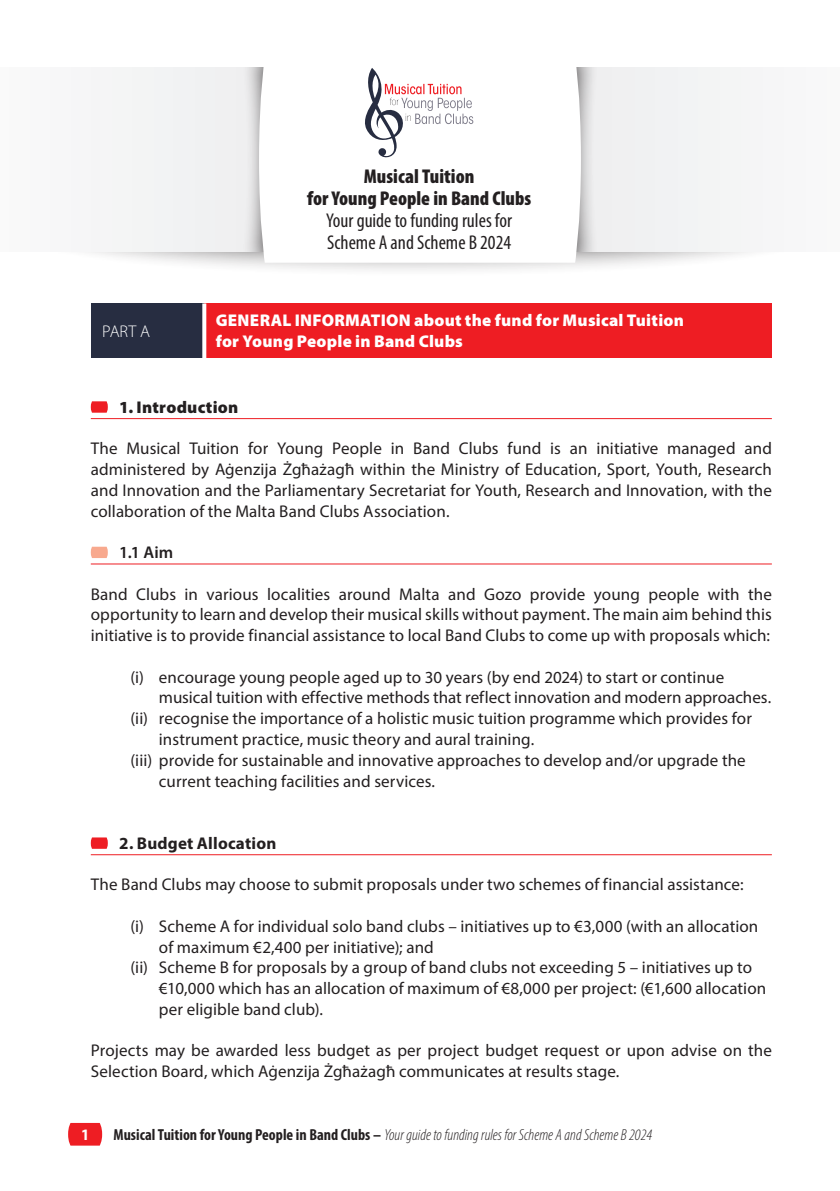
<style>
.page{position:relative;width:840px;height:1191px;background:#fff}
.page>*{position:absolute;margin:0;border:0;box-sizing:border-box;transform-origin:0 0}
.t1{font:condensed 20px "Myriad Pro";color:#231f20}
.t2{font:900 condensed 20px "Myriad Pro";color:#231f20}
.t3{font:17px/20.8px "Myriad Pro";letter-spacing:.005em;color:#231f20}
.t4{font:900 17px "Myriad Pro";letter-spacing:.015em;color:#fff}
.t5{font:700 17px "Myriad Pro";letter-spacing:.01em;color:#231f20}
.t6{font:900 17px "Myriad Pro";letter-spacing:.015em;color:#231f20}
.t7{font:600 17px "Myriad Pro";color:#231f20}
.t8{font:300 17px "Myriad Pro";color:#fff}
.t9{font:italic 300 condensed 16px "Myriad Pro";color:#231f20}
.t10{font:700 semi-condensed 16px "Myriad Pro";color:#fff}
.s1{font-weight:700;font-style:normal}
</style>
<div class="page">
<svg style="left:68px;top:1123px;width:34px;height:22px"></svg>
<hr style="left:91px;top:418px;width:680px;height:1px;background:#ee1d23">
<hr style="left:91px;top:563px;width:680px;height:1px;background:#ee1d23">
<hr style="left:91px;top:854px;width:680px;height:1px;background:#ee1d23">
<div style="left:91px;top:303px;width:113px;height:55px;background:#272d41"></div>
<div style="left:204px;top:303px;width:567px;height:55px;background:#ee1d23"></div>
<svg style="left:202px;top:303px;width:4px;height:55px"></svg>
<svg style="left:91px;top:401px;width:17px;height:12px"></svg>
<svg style="left:91px;top:547px;width:17px;height:11px"></svg>
<svg style="left:91px;top:837px;width:17px;height:11px"></svg>
<div style="left:14px;top:155px;width:811px;height:122px;background:#231f20;opacity:.85"></div>
<div style="left:0;top:67px;width:420px;height:184px;background:#f4f5f5"></div>
<div style="left:242px;top:67px;width:178px;height:184px;background:#231f20;opacity:.75"></div>
<div style="left:420px;top:67px;width:419px;height:184px;background:#f3f4f4"></div>
<div style="left:420px;top:67px;width:178px;height:184px;background:#231f20;opacity:.75"></div>
<svg style="left:259px;top:67px;width:321px;height:196px"></svg>
<div style="left:265px;top:67px;width:309px;height:184px;background:#fff"></div>
<p class="t8" style="left:102px;top:321px;width:49px">PART A</p>
<p class="t2" style="left:363px;top:164px;width:112px">Musical Tuition</p>
<p class="t2" style="left:307px;top:186px;width:225px">for Young People in Band Clubs</p>
<p class="t1" style="left:326px;top:209px;width:187px">Your guide to funding rules for</p>
<p class="t1" style="left:327px;top:231px;width:185px">Scheme A and Scheme B 2024</p>
<p class="t4" style="left:215px;top:309px;width:469px">GENERAL INFORMATION about the fund for Musical Tuition</p>
<p class="t4" style="left:215px;top:330px;width:249px">for Young People in Band Clubs</p>
<p class="t6" style="left:119px;top:395px;width:121px">1. Introduction</p>
<p class="t3" style="left:91px;top:438px;width:682px;text-align:justify">The Musical Tuition for Young People in Band Clubs fund is an initiative managed and administered by Aġenzija Żgħażagħ within the Ministry of Education, Sport, Youth, Research and Innovation and the Parliamentary Secretariat for Youth, Research and Innovation, with the collaboration of the Malta Band Clubs Association.</p>
<p class="t7" style="left:119px;top:541px;width:56px">1.1 Aim</p>
<p class="t3" style="left:91px;top:583px;width:682px;text-align:justify">Band Clubs in various localities around Malta and Gozo provide young people with the opportunity to learn and develop their musical skills without payment. The main aim behind this initiative is to provide financial assistance to local Band Clubs to come up with proposals which:</p>
<p class="t3" style="left:159px;top:666px;width:613px;text-indent:-28px">(i) encourage young people aged up to 30 years (by end 2024) to start or continue musical tuition with effective methods that reflect innovation and modern approaches.</p>
<p class="t3" style="left:159px;top:708px;width:594px;text-indent:-28px">(ii) recognise the importance of a holistic music tuition programme which provides for instrument practice, music theory and aural training.</p>
<p class="t3" style="left:159px;top:749px;width:588px;text-indent:-28px">(iii) provide for sustainable and innovative approaches to develop and/or upgrade the current teaching facilities and services.</p>
<p class="t5" style="left:119px;top:832px;width:159px">2. Budget Allocation</p>
<p class="t3" style="left:91px;top:874px;width:653px">The Band Clubs may choose to submit proposals under two schemes of financial assistance:</p>
<p class="t3" style="left:159px;top:915px;width:600px;text-indent:-28px">(i) Scheme A for individual solo band clubs – initiatives up to €3,000 (with an allocation of maximum €2,400 per initiative); and</p>
<p class="t3" style="left:159px;top:957px;width:608px;text-indent:-28px">(ii) Scheme B for proposals by a group of band clubs not exceeding 5 – initiatives up to €10,000 which has an allocation of maximum of €8,000 per project: (€1,600 allocation per eligible band club).</p>
<p class="t3" style="left:91px;top:1040px;width:682px">Projects may be awarded less budget as per project budget request or upon advise on the<br>Selection Board, which Aġenzija Żgħażagħ communicates at results stage.</p>
<p class="t10" style="left:81px;top:1124px;width:10px">1</p>
<p class="t9" style="left:113px;top:1125px;width:540px"><span class="s1">Musical Tuition for Young People in Band Clubs –</span> Your guide to funding rules for Scheme A and Scheme B 2024</p>
</div>
